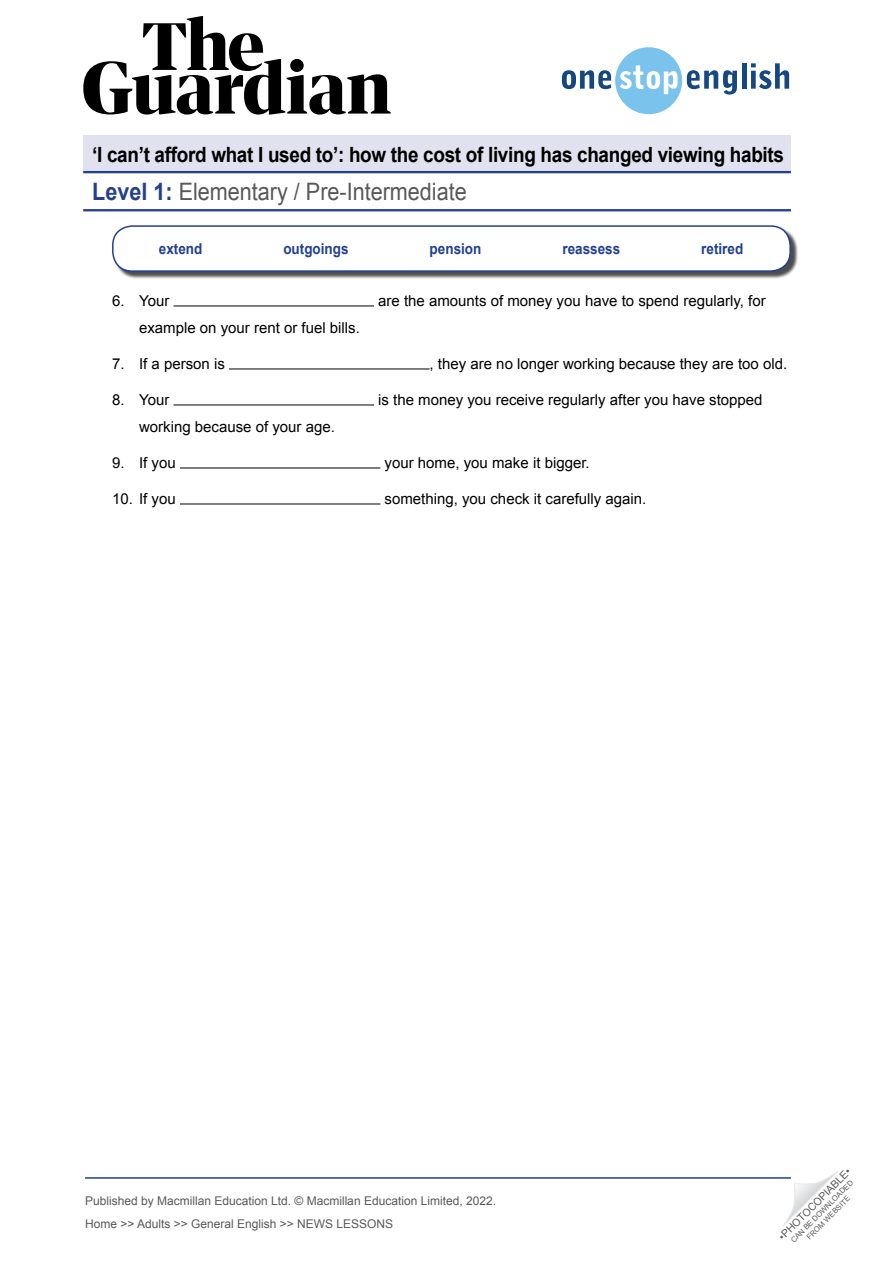
<style>
.page{position:relative;width:893px;height:1263px;background:#fff}
.page>*{position:absolute;margin:0;border:0;box-sizing:border-box;transform-origin:0 0}
.t1{font:24px "Arial";color:#58585a;scale:.9 1}
.t2{font:700 21px "Arial";letter-spacing:-.015em;color:#000;scale:.9 1}
.t3{font:15px "Arial";color:#000}
.TN__Body_text{font:700 15px "Arial";color:#23408f;scale:.9 1}
.t4{font:12px/23px "Arial";color:#58595b}
.t5{font:10.5px "Arial";color:#58595b}
.t6{font:7.5px/9px "Arial";color:#58595b;text-align:center}
.s1{font-weight:700;color:#23408f}
</style>
<div class="page">
<svg style="left:783px;top:1171px;width:55px;height:55px"></svg>
<svg style="left:83px;top:16px;width:308px;height:99px"></svg>
<svg style="left:562px;top:47px;width:175px;height:67px"></svg>
<hr style="left:742px;top:63px;width:4px;height:26px;background:#154780">
<svg style="left:751px;top:63px;width:38px;height:26px"></svg>
<hr style="left:85px;top:1177px;width:706px;height:2px;background:#23408f">
<div style="left:83px;top:136px;width:708px;height:37px;background:#e1e1ef"></div>
<hr style="left:83px;top:171px;width:708px;height:2px;background:#23408f">
<hr style="left:83px;top:209px;width:708px;height:2px;background:#23408f">
<div style="left:114px;top:227px;width:684px;height:52px;background:#000;opacity:.7"></div>
<div style="left:113px;top:226px;width:677px;height:45px;background:#fff;border-radius:20px"></div>
<div style="left:112px;top:225px;width:679px;height:47px;border:2px solid #23408f;border-radius:20px"></div>
<hr style="left:174px;top:306px;width:200px;height:1px;background:#000">
<hr style="left:229px;top:369px;width:201px;height:1px;background:#000">
<hr style="left:174px;top:405px;width:200px;height:1px;background:#000">
<hr style="left:180px;top:468px;width:200px;height:1px;background:#000">
<hr style="left:180px;top:504px;width:200px;height:1px;background:#000">
<h2 class="t2" style="left:92px;top:141px;width:770px">‘I can’t afford what I used to’: how the cost of living has changed viewing habits</h2>
<h1 class="t1" style="left:92px;top:176px;width:418px"><span class="s1">Level 1:</span> Elementary / Pre-Intermediate</h1>
<p class="TN__Body_text" style="left:159px;top:239px;width:50px">extend</p>
<p class="TN__Body_text" style="left:283px;top:239px;width:74px">outgoings</p>
<p class="TN__Body_text" style="left:430px;top:239px;width:59px">pension</p>
<p class="TN__Body_text" style="left:562px;top:239px;width:66px">reassess</p>
<p class="TN__Body_text" style="left:701px;top:239px;width:48px">retired</p>
<p class="t3" style="left:112px;top:291px;width:59px">6. Your</p>
<p class="t3" style="left:378px;top:291px;width:389px">are the amounts of money you have to spend regularly, for</p>
<p class="t3" style="left:139px;top:318px;width:222px">example on your rent or fuel bills.</p>
<p class="t3" style="left:112px;top:354px;width:114px">7. If a person is</p>
<p class="t3" style="left:430px;top:354px;width:359px">, they are no longer working because they are too old.</p>
<p class="t3" style="left:112px;top:390px;width:59px">8. Your</p>
<p class="t3" style="left:378px;top:390px;width:386px">is the money you receive regularly after you have stopped</p>
<p class="t3" style="left:139px;top:417px;width:197px">working because of your age.</p>
<p class="t3" style="left:112px;top:453px;width:65px">9. If you</p>
<p class="t3" style="left:385px;top:453px;width:207px">your home, you make it bigger.</p>
<p class="t3" style="left:112px;top:489px;width:65px">10. If you</p>
<p class="t3" style="left:385px;top:489px;width:263px">something, you check it carefully again.</p>
<p class="t4" style="left:85px;top:1189px;width:413px">Published by Macmillan Education Ltd. © Macmillan Education Limited, 2022.<br>Home &gt;&gt; Adults &gt;&gt; General English &gt;&gt; NEWS LESSONS</p>
<p class="t5" style="left:776px;top:1233px;width:99px;rotate:-45deg">•PHOTOCOPIABLE•</p>
<p class="t6" style="left:789px;top:1238px;width:86px;rotate:-45deg">CAN BE DOWNLOADED<br>FROM WEBSITE</p>
</div>
